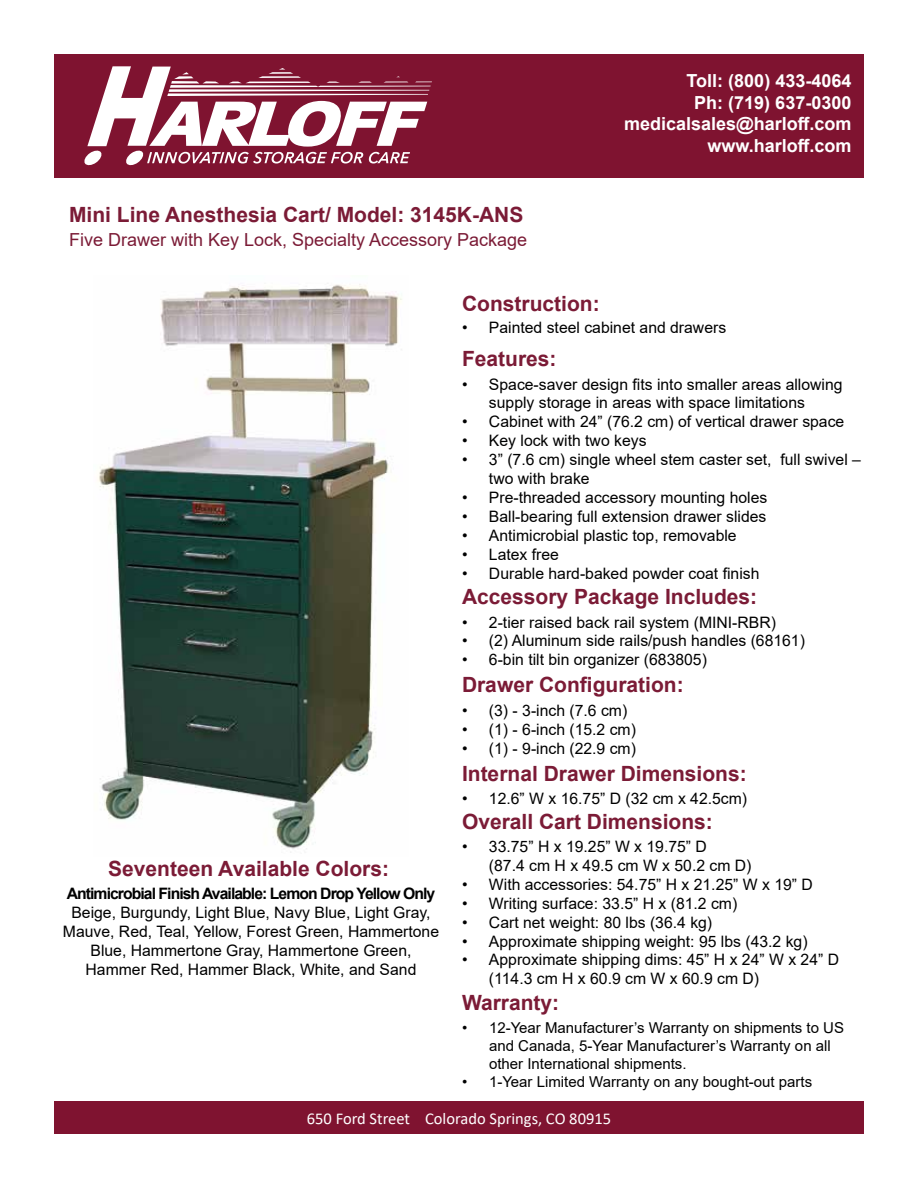
<style>
.page{position:relative;width:918px;height:1188px;background:#fff}
.page>*{position:absolute;margin:0;border:0;box-sizing:border-box;transform-origin:0 0}
.t1{font:700 21px "Arial";color:#7b1b36}
.t2{font:700 18px/21.6px "Arial";color:#fff;text-align:right}
.t3{font:18px "Arial";color:#7b1b36}
.t4{font:16.5px "Calibri";color:#fff}
.t5{font:15.75px/18.9px "Arial";color:#000101}
.t6{font:700 15.75px "Arial";letter-spacing:-.06em;color:#000101}
.t7{font:15px/18px "Arial";color:#000101}
</style>
<div class="page">
<div style="left:54px;top:54px;width:810px;height:123px;background:#7f1330"></div>
<svg style="left:84px;top:66px;width:348px;height:100px"></svg>
<div style="left:54px;top:1102px;width:810px;height:32px;background:#7f1330"></div>
<img style="left:98px;top:284px;width:304px;height:569px">
<h1 class="t1" style="left:69px;top:200px;width:456px">Mini Line Anesthesia Cart/ Model: 3145K-ANS</h1>
<p class="t3" style="left:69px;top:227px;width:460px">Five Drawer with Key Lock, Specialty Accessory Package</p>
<p class="t2" style="left:624px;top:70px;width:229px">Toll: (800) 433-4064<br>Ph: (719) 637-0300 medicalsales@harloff.com www.harloff.com</p>
<h1 class="t1" style="left:462px;top:289px;width:139px">Construction:</h1>
<p class="t5" style="left:462px;top:318px;width:266px">• Painted steel cabinet and drawers</p>
<h1 class="t1" style="left:462px;top:344px;width:96px">Features:</h1>
<p class="t5" style="left:489px;top:374px;width:355px;text-indent:-27px">• Space-saver design fits into smaller areas allowing supply storage in areas with space limitations</p>
<p class="t5" style="left:462px;top:412px;width:384px">• Cabinet with 24” (76.2 cm) of vertical drawer space</p>
<p class="t5" style="left:462px;top:431px;width:186px">• Key lock with two keys</p>
<p class="t5" style="left:489px;top:450px;width:373px;text-indent:-27px">• 3” (7.6 cm) single wheel stem caster set, full swivel – two with brake</p>
<p class="t5" style="left:462px;top:488px;width:307px">• Pre-threaded accessory mounting holes</p>
<p class="t5" style="left:462px;top:507px;width:306px">• Ball-bearing full extension drawer slides</p>
<p class="t5" style="left:462px;top:526px;width:276px">• Antimicrobial plastic top, removable</p>
<p class="t5" style="left:462px;top:545px;width:99px">• Latex free</p>
<p class="t5" style="left:462px;top:563px;width:299px">• Durable hard-baked powder coat finish</p>
<h1 class="t1" style="left:108px;top:854px;width:282px">Seventeen Available Colors:</h1>
<p class="t6" style="left:67px;top:883px;width:370px">Antimicrobial Finish Available: Lemon Drop Yellow Only</p>
<p class="t5" style="left:63px;top:903px;width:378px;text-align:center">Beige, Burgundy, Light Blue, Navy Blue, Light Gray, Mauve, Red, Teal, Yellow, Forest Green, Hammertone Blue, Hammertone Gray, Hammertone Green, Hammer Red, Hammer Black, White, and Sand</p>
<h1 class="t1" style="left:462px;top:582px;width:297px">Accessory Package Includes:</h1>
<p class="t5" style="left:462px;top:613px;width:316px">• 2-tier raised back rail system (MINI-RBR)</p>
<p class="t5" style="left:462px;top:631px;width:344px">• (2) Aluminum side rails/push handles (68161)</p>
<p class="t5" style="left:462px;top:650px;width:246px">• 6-bin tilt bin organizer (683805)</p>
<h1 class="t1" style="left:462px;top:670px;width:223px">Drawer Configuration:</h1>
<p class="t5" style="left:462px;top:701px;width:167px">• (3) - 3-inch (7.6 cm)</p>
<p class="t5" style="left:462px;top:720px;width:176px">• (1) - 6-inch (15.2 cm)</p>
<p class="t5" style="left:462px;top:739px;width:176px">• (1) - 9-inch (22.9 cm)</p>
<h1 class="t1" style="left:462px;top:758px;width:286px">Internal Drawer Dimensions:</h1>
<p class="t5" style="left:462px;top:789px;width:287px">• 12.6” W x 16.75” D (32 cm x 42.5cm)</p>
<h1 class="t1" style="left:462px;top:806px;width:252px">Overall Cart Dimensions:</h1>
<p class="t5" style="left:489px;top:837px;width:264px;text-indent:-27px">• 33.75” H x 19.25” W x 19.75” D<br>(87.4 cm H x 49.5 cm W x 50.2 cm D)</p>
<p class="t5" style="left:462px;top:875px;width:352px">• With accessories: 54.75” H x 21.25” W x 19” D</p>
<p class="t5" style="left:462px;top:894px;width:277px">• Writing surface: 33.5” H x (81.2 cm)</p>
<p class="t5" style="left:462px;top:913px;width:252px">• Cart net weight: 80 lbs (36.4 kg)</p>
<p class="t5" style="left:462px;top:931px;width:347px">• Approximate shipping weight: 95 lbs (43.2 kg)</p>
<p class="t5" style="left:489px;top:950px;width:352px;text-indent:-27px">• Approximate shipping dims: 45” H x 24” W x 24” D (114.3 cm H x 60.9 cm W x 60.9 cm D)</p>
<h1 class="t1" style="left:462px;top:988px;width:99px">Warranty:</h1>
<p class="t7" style="left:489px;top:1019px;width:357px;text-indent:-27px">• 12-Year Manufacturer’s Warranty on shipments to US and Canada, 5-Year Manufacturer’s Warranty on all other International shipments.</p>
<p class="t7" style="left:462px;top:1073px;width:352px">• 1-Year Limited Warranty on any bought-out parts</p>
<p class="t4" style="left:307px;top:1107px;width:306px">650 Ford Street Colorado Springs, CO 80915</p>
</div>
